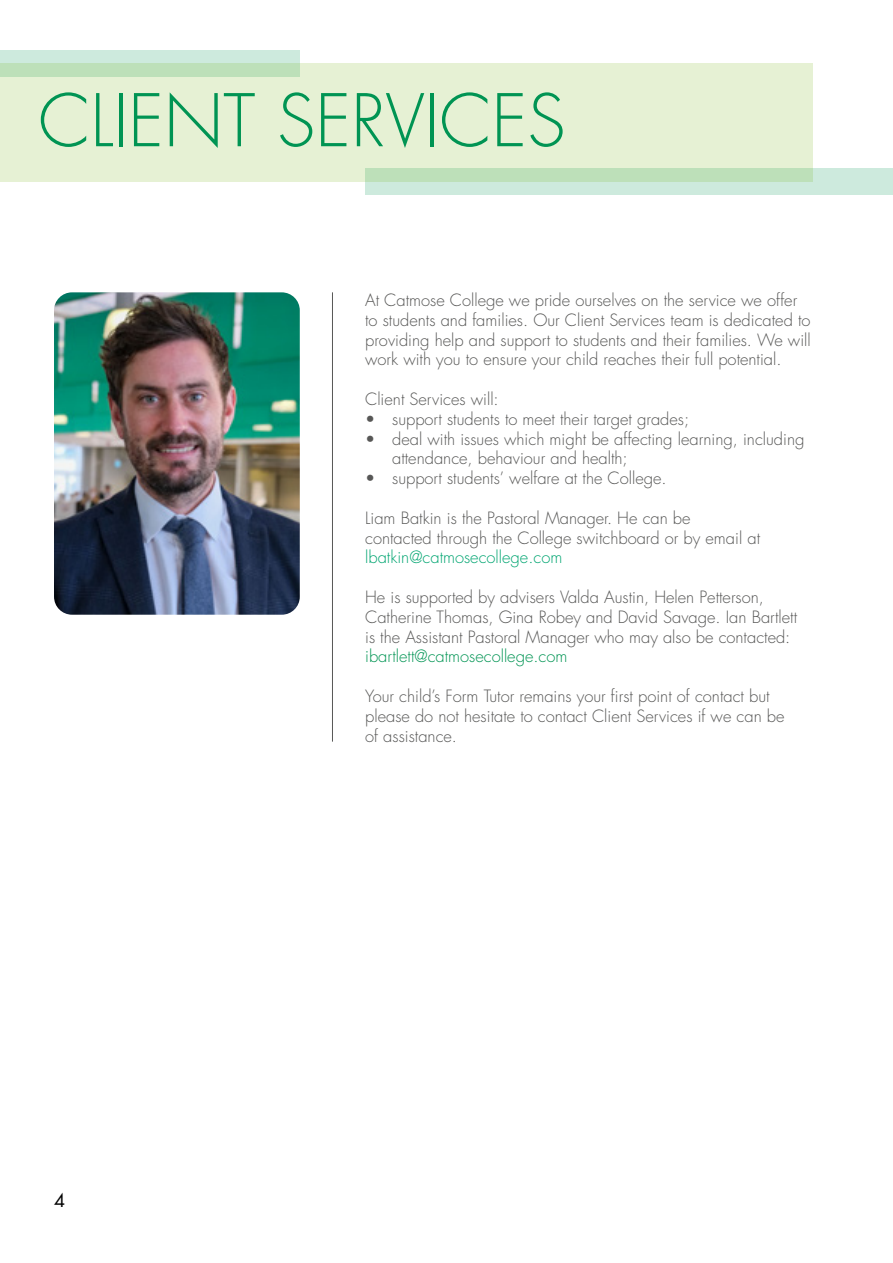
<style>
.page{position:relative;width:893px;height:1263px;background:#fff}
.page>*{position:absolute;margin:0;border:0;box-sizing:border-box;transform-origin:0 0}
.t1{font:300 70.5px "Futura Std";color:#009453}
.t2{font:18px "Futura Std";color:#000}
.t3{font:300 16.5px/19.8px "Futura Std";color:#575756}
.t4{font:300 16.5px "Futura Std";color:#009453}
.t5{font:300 16.5px "Futura Std";color:#00a571}
</style>
<div class="page">
<div style="left:365px;top:168px;width:528px;height:27px;background:#cdeadd"></div>
<div style="left:0;top:50px;width:300px;height:27px;background:linear-gradient(to right,#cdeadd,#cdeadd)"></div>
<svg style="left:0;top:64px;width:812px;height:118px;background:#e1efd1"></svg>
<img style="left:54px;top:292px;width:246px;height:323px">
<hr style="left:332px;top:292px;width:1px;height:450px;background:#575756">
<h1 class="t1" style="left:38px;top:78px;width:529px">CLIENT SERVICES</h1>
<p class="t2" style="left:54px;top:1189px;width:13px">4</p>
<p class="t3" style="left:365px;top:291px;width:447px">At Catmose College we pride ourselves on the service we offer to students and families. Our Client Services team is dedicated to providing help and support to students and their families. We will work with you to ensure your child reaches their full potential.</p>
<p class="t3" style="left:365px;top:390px;width:135px">Client Services will:</p>
<p class="t3" style="left:365px;top:409px;width:326px">• support students to meet their target grades;</p>
<p class="t3" style="left:392px;top:429px;width:414px;text-indent:-27px">• deal with issues which might be affecting learning, including attendance, behaviour and health;</p>
<p class="t3" style="left:365px;top:469px;width:303px">• support students’ welfare at the College.</p>
<p class="t3" style="left:365px;top:508px;width:396px">Liam Batkin is the Pastoral Manager. He can be contacted through the College switchboard or by email at</p>
<p class="t5" style="left:365px;top:547px;width:199px">lbatkin@catmosecollege.com</p>
<p class="t3" style="left:365px;top:588px;width:434px">He is supported by advisers Valda Austin, Helen Petterson,<br>Catherine Thomas, Gina Robey and David Savage. Ian Bartlett is the Assistant Pastoral Manager who may also be contacted:</p>
<p class="t4" style="left:365px;top:646px;width:204px">ibartlett@catmosecollege.com</p>
<p class="t3" style="left:365px;top:687px;width:421px">Your child’s Form Tutor remains your first point of contact but please do not hesitate to contact Client Services if we can be of assistance.</p>
</div>
